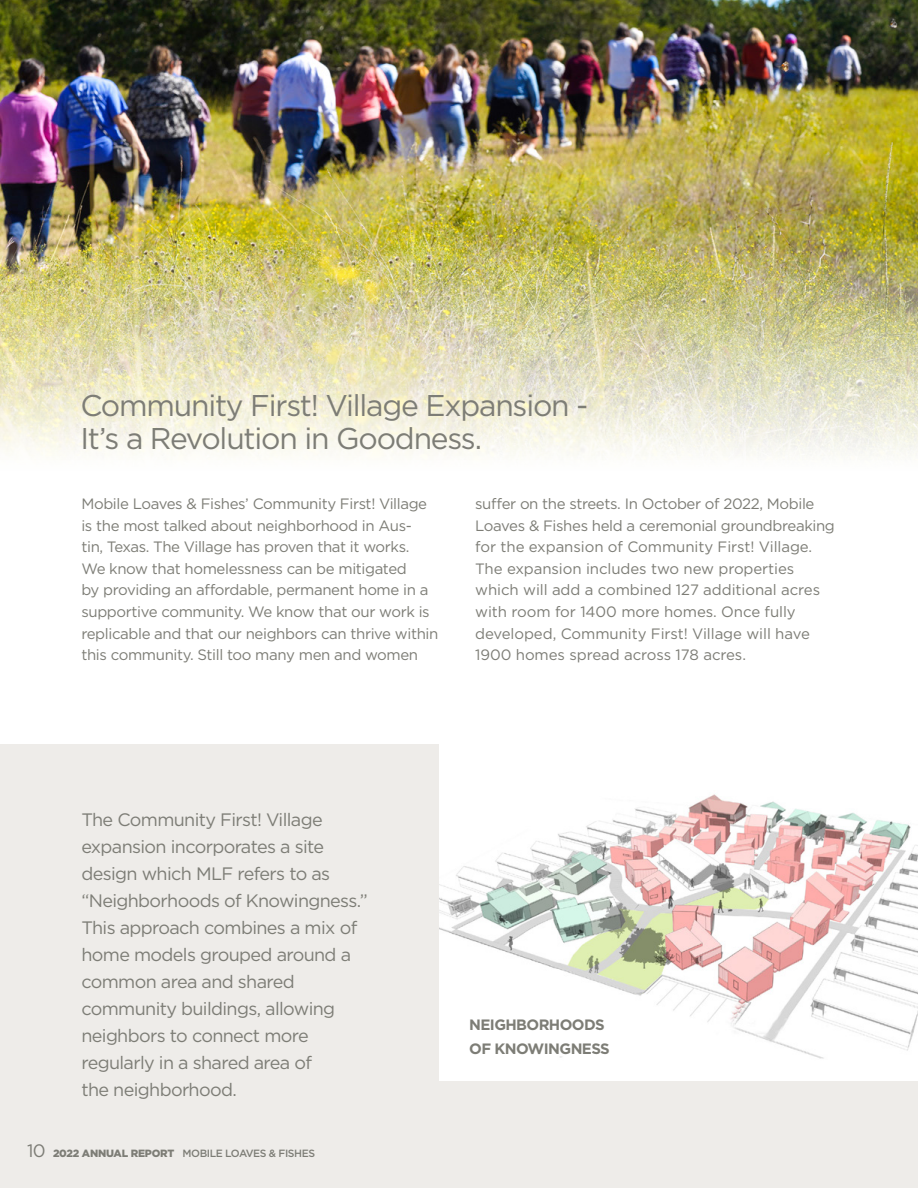
<style>
.page{position:relative;width:918px;height:1188px;background:#fff}
.page>*{position:absolute;margin:0;border:0;box-sizing:border-box;transform-origin:0 0}
.t1{font:30px/33.6px "Gotham";letter-spacing:-.04em;color:#7d7d76}
.t2{font:18px/27px "Gotham";letter-spacing:-.035em;color:#7d7d76}
.t3{font:15px/21.6px "Gotham";letter-spacing:-.025em;color:#7d7d76}
.t4{font:15px/21.6px "Gotham";letter-spacing:-.005em;color:#7d7d76}
.t5{font:700 15px/24px "Gotham";letter-spacing:-.04em;color:#7d7d76}
.t6{font:500 10.5px "Gotham";letter-spacing:-.04em;color:#7d7d76}
.s1{font-weight:400;font-size:18px}
.s2{font-weight:900}
</style>
<div class="page">
<div style="left:0;top:744px;width:918px;height:444px;background:#eeece9"></div>
<img style="left:0;top:0;width:918px;height:456px">
<img style="left:439px;top:744px;width:479px;height:336px">
<h1 class="t1" style="left:80px;top:388px;width:510px">Community First! Village Expansion -<br>It’s a Revolution in Goodness.</h1>
<p class="t3" style="left:81px;top:493px;width:358px">Mobile Loaves &amp; Fishes’ Community First! Village is the most talked about neighborhood in Aus-<br>tin, Texas. The Village has proven that it works.<br>We know that homelessness can be mitigated<br>by providing an affordable, permanent home in a supportive community. We know that our work is replicable and that our neighbors can thrive within this community. Still too many men and women</p>
<p class="t4" style="left:475px;top:493px;width:361px">suffer on the streets. In October of 2022, Mobile Loaves &amp; Fishes held a ceremonial groundbreaking for the expansion of Community First! Village.<br>The expansion includes two new properties which will add a combined 127 additional acres with room for 1400 more homes. Once fully developed, Community First! Village will have 1900 homes spread across 178 acres.</p>
<p class="t2" style="left:81px;top:806px;width:288px">The Community First! Village expansion incorporates a site design which MLF refers to as “Neighborhoods of Knowingness.”<br>This approach combines a mix of home models grouped around a common area and shared community buildings, allowing neighbors to connect more regularly in a shared area of<br>the neighborhood.</p>
<p class="t6" style="left:27px;top:1147px;width:290px"><span class="s1">10</span> <span class="s2">2022 ANNUAL REPORT</span> MOBILE LOAVES &amp; FISHES</p>
<p class="t5" style="left:469px;top:1013px;width:142px">NEIGHBORHOODS<br>OF KNOWINGNESS</p>
</div>
